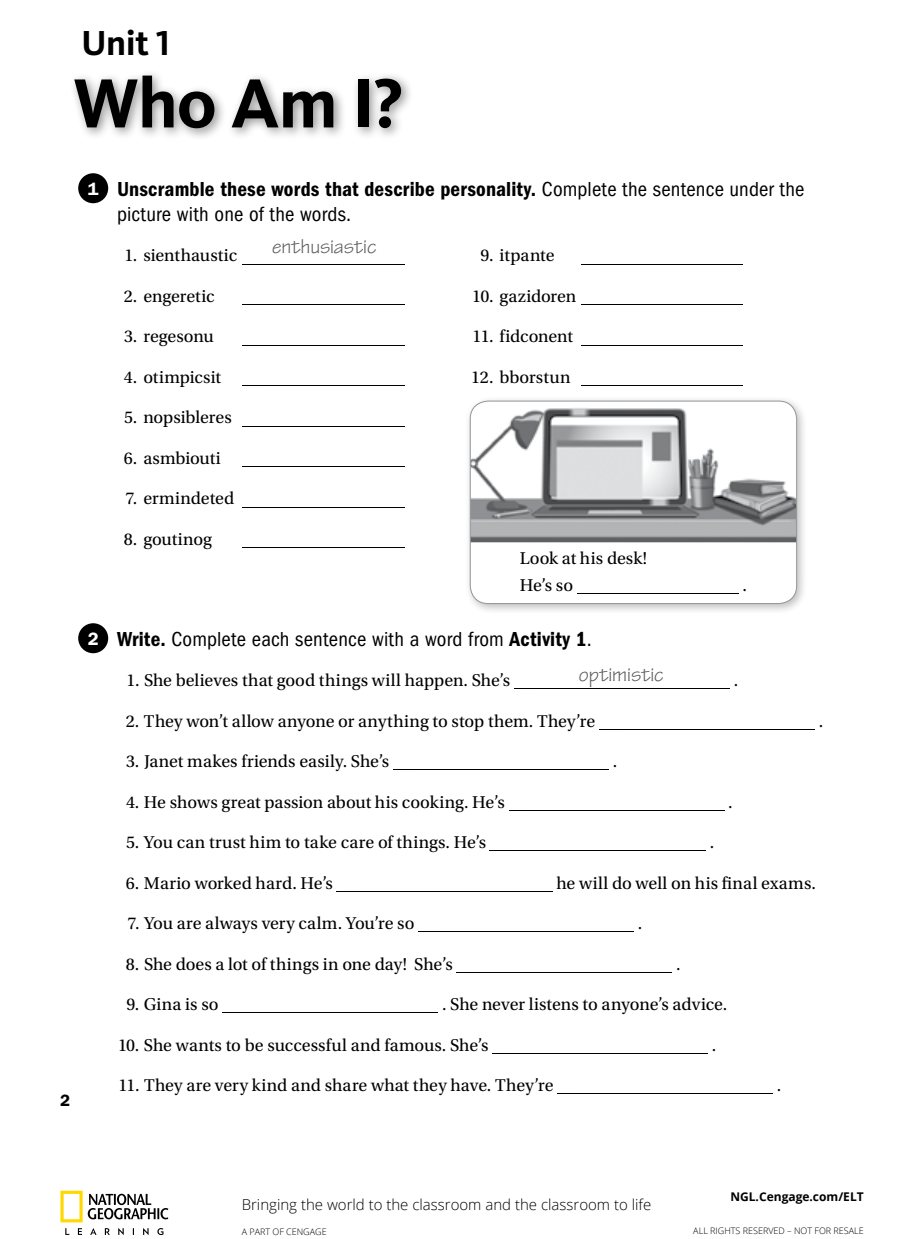
<style>
.page{position:relative;width:918px;height:1239px;background:#fff}
.page>*{position:absolute;margin:0;border:0;box-sizing:border-box;transform-origin:0 0}
.t1{font:700 72px "Kievit OT";color:#000}
.t2{font:700 36px "Kievit OT";color:#000}
.t3{font:condensed 21px "ITC Franklin Gothic Std";letter-spacing:.01em;color:#000}
.t4{font:21px "ITC Franklin Gothic Std Dm Cd";letter-spacing:.01em;color:#000}
.t5{font:21px "Tekton Pro";letter-spacing:-.005em;color:#58595b}
.t6{font:18px/27px "Utopia Std";color:#000}
.t7{font:600 18px "ITC Franklin Gothic Std";color:#fff}
.t8{font:600 16.5px "ITC Franklin Gothic Std";color:#000}
.t9{font:300 15px "Open Sans";color:#000}
.t10{font:700 12px "Open Sans";color:#000}
.t11{font:300 9px "Open Sans";color:#000}
.s1{font-family:"ITC Franklin Gothic Std";font-stretch:condensed}
.s2{font-family:"ITC Franklin Gothic Std Dm Cd";font-stretch:normal}
</style>
<div class="page">
<svg style="left:65px;top:1228px;width:4px;height:7px"></svg>
<svg style="left:78px;top:1228px;width:4px;height:7px"></svg>
<svg style="left:90px;top:1228px;width:7px;height:7px"></svg>
<svg style="left:105px;top:1228px;width:5px;height:7px"></svg>
<svg style="left:118px;top:1228px;width:6px;height:7px"></svg>
<svg style="left:143px;top:1228px;width:6px;height:7px"></svg>
<svg style="left:157px;top:1228px;width:6px;height:7px"></svg>
<svg style="left:60px;top:1191px;width:108px;height:31px"></svg>
<hr style="left:0;top:1174px;width:918px;height:1px;background:#a7a9ac">
<div style="left:465px;top:395px;width:343px;height:220px;background:#000;opacity:.25"></div>
<div style="left:470px;top:401px;width:327px;height:203px;background:#fff;border-radius:18px"></div>
<img style="left:470px;top:401px;width:327px;height:141px">
<div style="left:470px;top:401px;width:327px;height:203px;border:1px solid #939598;border-radius:18px"></div>
<div style="left:513px;top:686px;width:173px;height:5px;background:#fff;opacity:.5"></div>
<svg style="left:550px;top:686px;width:180px;height:5px"></svg>
<hr style="left:599px;top:727px;width:172px;height:4px;background:#fff;opacity:.5">
<svg style="left:635px;top:727px;width:180px;height:4px"></svg>
<div style="left:393px;top:767px;width:172px;height:5px;background:#fff;opacity:.5"></div>
<svg style="left:429px;top:767px;width:180px;height:5px"></svg>
<hr style="left:508px;top:808px;width:173px;height:4px;background:#fff;opacity:.5">
<svg style="left:544px;top:808px;width:181px;height:4px"></svg>
<div style="left:489px;top:848px;width:173px;height:5px;background:#fff;opacity:.5"></div>
<svg style="left:526px;top:848px;width:180px;height:5px"></svg>
<hr style="left:336px;top:889px;width:173px;height:4px;background:#fff;opacity:.5">
<svg style="left:372px;top:889px;width:181px;height:4px"></svg>
<div style="left:418px;top:929px;width:172px;height:5px;background:#fff;opacity:.5"></div>
<svg style="left:454px;top:929px;width:180px;height:5px"></svg>
<hr style="left:456px;top:970px;width:173px;height:4px;background:#fff;opacity:.5">
<svg style="left:492px;top:970px;width:180px;height:4px"></svg>
<div style="left:222px;top:1010px;width:173px;height:5px;background:#fff;opacity:.5"></div>
<svg style="left:258px;top:1010px;width:180px;height:5px"></svg>
<hr style="left:492px;top:1051px;width:173px;height:4px;background:#fff;opacity:.5">
<svg style="left:528px;top:1051px;width:180px;height:4px"></svg>
<div style="left:557px;top:1091px;width:172px;height:5px;background:#fff;opacity:.5"></div>
<svg style="left:593px;top:1091px;width:180px;height:5px"></svg>
<div style="left:78px;top:173px;width:30px;height:30px;background:#000;border-radius:50%"></div>
<div style="left:78px;top:623px;width:30px;height:30px;background:#000;border-radius:50%"></div>
<div style="left:68px;top:69px;width:346px;height:72px;background:#000;opacity:.44"></div>
<div style="left:576px;top:591px;width:119px;height:5px;background:#fff;opacity:.5"></div>
<svg style="left:613px;top:591px;width:126px;height:5px"></svg>
<div style="left:242px;top:261px;width:119px;height:5px;background:#fff;opacity:.5"></div>
<svg style="left:278px;top:261px;width:127px;height:5px"></svg>
<hr style="left:242px;top:302px;width:119px;height:4px;background:#fff;opacity:.5">
<svg style="left:278px;top:302px;width:127px;height:4px"></svg>
<div style="left:242px;top:342px;width:119px;height:5px;background:#fff;opacity:.5"></div>
<svg style="left:278px;top:342px;width:127px;height:5px"></svg>
<hr style="left:242px;top:383px;width:119px;height:4px;background:#fff;opacity:.5">
<svg style="left:278px;top:383px;width:127px;height:4px"></svg>
<div style="left:242px;top:423px;width:119px;height:5px;background:#fff;opacity:.5"></div>
<svg style="left:278px;top:423px;width:127px;height:5px"></svg>
<hr style="left:242px;top:464px;width:119px;height:4px;background:#fff;opacity:.5">
<svg style="left:278px;top:464px;width:127px;height:4px"></svg>
<div style="left:242px;top:504px;width:119px;height:5px;background:#fff;opacity:.5"></div>
<svg style="left:278px;top:504px;width:127px;height:5px"></svg>
<hr style="left:242px;top:545px;width:119px;height:4px;background:#fff;opacity:.5">
<svg style="left:278px;top:545px;width:127px;height:4px"></svg>
<div style="left:580px;top:261px;width:119px;height:5px;background:#fff;opacity:.5"></div>
<svg style="left:616px;top:261px;width:127px;height:5px"></svg>
<hr style="left:580px;top:302px;width:119px;height:4px;background:#fff;opacity:.5">
<svg style="left:616px;top:302px;width:127px;height:4px"></svg>
<div style="left:580px;top:342px;width:119px;height:5px;background:#fff;opacity:.5"></div>
<svg style="left:616px;top:342px;width:127px;height:5px"></svg>
<hr style="left:580px;top:383px;width:119px;height:4px;background:#fff;opacity:.5">
<svg style="left:616px;top:383px;width:127px;height:4px"></svg>
<h2 class="t2" style="left:81px;top:22px;width:90px">Unit 1</h2>
<h1 class="t1" style="left:73px;top:61px;width:332px">Who Am I?</h1>
<p class="t8" style="left:60px;top:1090px;width:11px">2</p>
<p class="t7" style="left:88px;top:178px;width:12px">1</p>
<p class="t7" style="left:88px;top:628px;width:12px">2</p>
<p class="t4" style="left:117px;top:177px;width:689px">Unscramble these words that describe personality. <span class="s1">Complete the sentence under the</span></p>
<p class="t3" style="left:117px;top:203px;width:236px">picture with one of the words.</p>
<p class="t6" style="left:124px;top:242px;width:114px">1. sienthaustic</p>
<p class="t6" style="left:124px;top:283px;width:92px">2. engeretic</p>
<p class="t6" style="left:124px;top:323px;width:91px">3. regesonu</p>
<p class="t6" style="left:124px;top:364px;width:99px">4. otimpicsit</p>
<p class="t6" style="left:124px;top:404px;width:109px">5. nopsibleres</p>
<p class="t6" style="left:124px;top:445px;width:99px">6. asmbiouti</p>
<p class="t6" style="left:125px;top:485px;width:111px">7. ermindeted</p>
<p class="t6" style="left:124px;top:526px;width:90px">8. goutinog</p>
<p class="t5" style="left:272px;top:234px;width:106px">enthusiastic</p>
<p class="t6" style="left:481px;top:242px;width:76px">9. itpante</p>
<p class="t6" style="left:472px;top:283px;width:106px">10. gazidoren</p>
<p class="t6" style="left:473px;top:323px;width:102px">11. fidconent</p>
<p class="t6" style="left:471px;top:364px;width:101px">12. bborstun</p>
<p class="t6" style="left:520px;top:545px;width:129px">Look at his desk!<br>He’s so</p>
<p class="t6" style="left:743px;top:572px;width:6px">.</p>
<p class="t3" style="left:117px;top:627px;width:476px"><span class="s2">Write.</span> Complete each sentence with a word from <span class="s2">Activity 1</span>.</p>
<p class="t6" style="left:127px;top:667px;width:385px">1. She believes that good things will happen. She’s</p>
<p class="t6" style="left:734px;top:667px;width:6px">.</p>
<p class="t6" style="left:126px;top:708px;width:471px">2. They won’t allow anyone or anything to stop them. They’re</p>
<p class="t6" style="left:819px;top:708px;width:6px">.</p>
<p class="t6" style="left:126px;top:748px;width:265px">3. Janet makes friends easily. She’s</p>
<p class="t6" style="left:613px;top:748px;width:6px">.</p>
<p class="t6" style="left:126px;top:789px;width:380px">4. He shows great passion about his cooking. He’s</p>
<p class="t6" style="left:728px;top:789px;width:6px">.</p>
<p class="t6" style="left:126px;top:829px;width:362px">5. You can trust him to take care of things. He’s</p>
<p class="t6" style="left:710px;top:829px;width:6px">.</p>
<p class="t6" style="left:126px;top:870px;width:209px">6. Mario worked hard. He’s</p>
<p class="t6" style="left:556px;top:870px;width:261px">he will do well on his final exams.</p>
<p class="t6" style="left:127px;top:910px;width:289px">7. You are always very calm. You’re so</p>
<p class="t6" style="left:638px;top:910px;width:6px">.</p>
<p class="t6" style="left:126px;top:951px;width:328px">8. She does a lot of things in one day! She’s</p>
<p class="t6" style="left:676px;top:951px;width:6px">.</p>
<p class="t6" style="left:126px;top:991px;width:94px">9. Gina is so</p>
<p class="t6" style="left:442px;top:991px;width:287px">. She never listens to anyone’s advice.</p>
<p class="t6" style="left:118px;top:1032px;width:372px">10. She wants to be successful and famous. She’s</p>
<p class="t6" style="left:712px;top:1032px;width:6px">.</p>
<p class="t6" style="left:118px;top:1072px;width:437px">11. They are very kind and share what they have. They’re</p>
<p class="t6" style="left:777px;top:1072px;width:6px">.</p>
<p class="t5" style="left:579px;top:662px;width:86px">optimistic</p>
<p class="t9" style="left:242px;top:1195px;width:411px">Bringing the world to the classroom and the classroom to life</p>
<p class="t11" style="left:242px;top:1225px;width:86px">A PART OF CENGAGE</p>
<p class="t10" style="left:730px;top:1188px;width:135px">NGL.Cengage.com/ELT</p>
<p class="t11" style="left:693px;top:1225px;width:172px">ALL RIGHTS RESERVED – NOT FOR RESALE</p>
</div>
